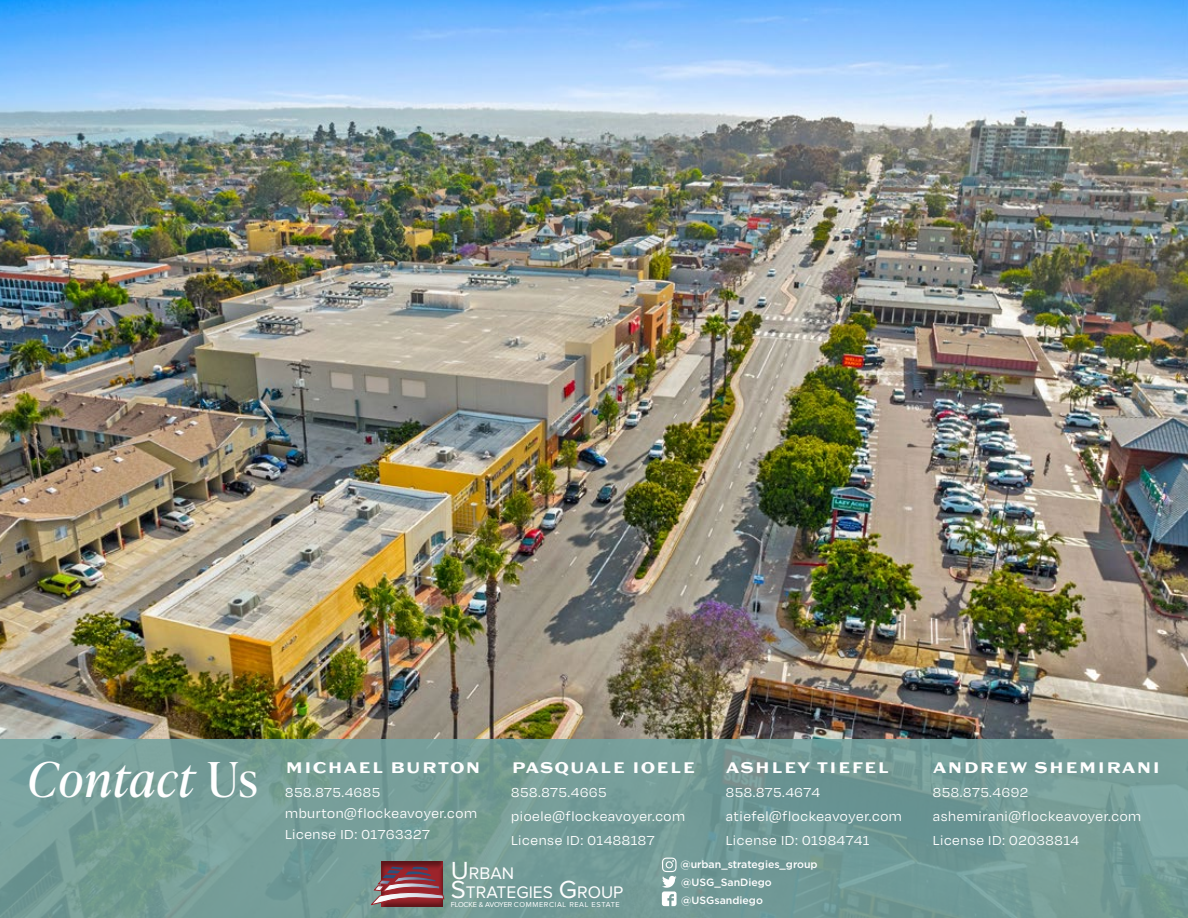
<style>
.page{position:relative;width:1188px;height:918px;background:#fff}
.page>*{position:absolute;margin:0;border:0;box-sizing:border-box;transform-origin:0 0}
.t1{font:italic 48px "Ivy Presto Headline";letter-spacing:.03em;color:#fff}
.t2{font:17.4px/19.5px "Proxima Nova";color:#fff}
.t3{font:700 16.5px "Sweet Gothic";letter-spacing:.01em;color:#fff}
.t4{font:15px "Degular";letter-spacing:.04em;color:#fff}
.t5{font:500 10.5px "Gotham";color:#fff}
.t6{font:7.5px "Proxima Nova";letter-spacing:.08em;color:#fff}
.s1{font-style:normal}
.s2{font-size:25.65px}
</style>
<div class="page">
<img style="left:0;top:0;width:1188px;height:740px">
<svg style="left:0;top:740px;width:1188px;height:178px;background:#749b97"></svg>
<div style="left:381px;top:862px;width:62px;height:45px;background:#6b181d"></div>
<svg style="left:370px;top:866px;width:74px;height:39px;background:#945860"></svg>
<svg style="left:662px;top:858px;width:15px;height:48px"></svg>
<p class="t1" style="left:27px;top:745px;width:232px">Contact <span class="s1">Us</span></p>
<p class="t3" style="left:285px;top:758px;width:197px">MICHAEL BURTON</p>
<p class="t4" style="left:285px;top:783px;width:97px">858.875.4685</p>
<p class="t4" style="left:285px;top:804px;width:194px">mburton@flockeavoyer.com</p>
<p class="t4" style="left:285px;top:825px;width:146px">License ID: 01763327</p>
<p class="t3" style="left:511px;top:758px;width:186px">PASQUALE IOELE</p>
<p class="t4" style="left:511px;top:783px;width:97px">858.875.4665</p>
<p class="t4" style="left:511px;top:807px;width:176px">pioele@flockeavoyer.com</p>
<p class="t4" style="left:511px;top:831px;width:145px">License ID: 01488187</p>
<p class="t3" style="left:726px;top:758px;width:165px">ASHLEY TIEFEL</p>
<p class="t4" style="left:726px;top:783px;width:96px">858.875.4674</p>
<p class="t4" style="left:726px;top:807px;width:178px">atiefel@flockeavoyer.com</p>
<p class="t4" style="left:726px;top:831px;width:146px">License ID: 01984741</p>
<p class="t2" style="left:451px;top:864px;width:174px"><span class="s2">U</span>RBAN<br><span class="s2">S</span>TRATEGIES <span class="s2">G</span>ROUP</p>
<p class="t6" style="left:451px;top:901px;width:170px">FLOCKE &amp; AVOYER COMMERCIAL REAL ESTATE</p>
<p class="t5" style="left:680px;top:858px;width:139px">@urban_strategies_group</p>
<p class="t5" style="left:681px;top:876px;width:92px">@USG_SanDiego</p>
<p class="t5" style="left:681px;top:893px;width:83px">@USGsandiego</p>
<p class="t3" style="left:933px;top:758px;width:229px">ANDREW SHEMIRANI</p>
<p class="t4" style="left:933px;top:783px;width:97px">858.875.4692</p>
<p class="t4" style="left:933px;top:807px;width:210px">ashemirani@flockeavoyer.com</p>
<p class="t4" style="left:933px;top:831px;width:148px">License ID: 02038814</p>
</div>
